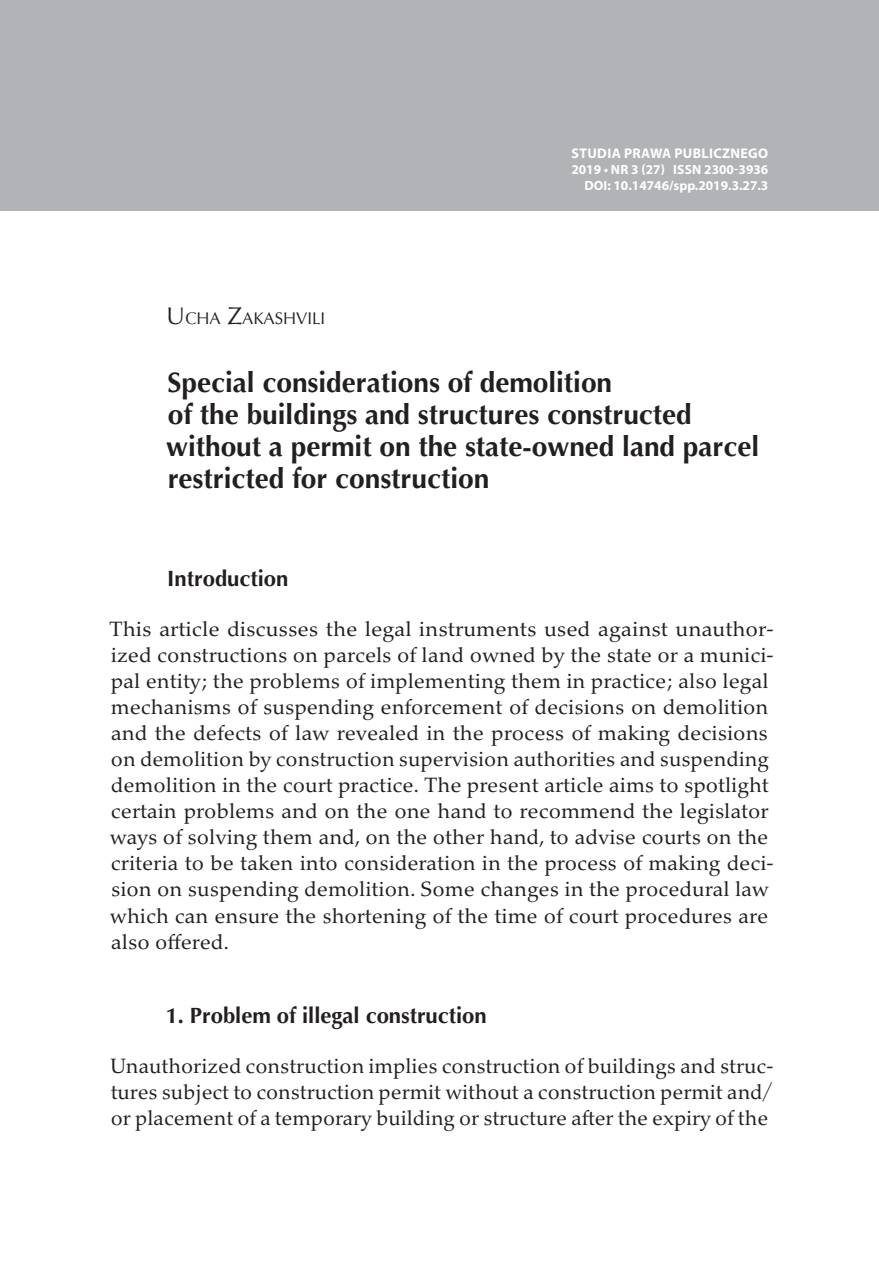
<style>
.page{position:relative;width:879px;height:1276px;background:#fff}
.page>*{position:absolute;margin:0;border:0;box-sizing:border-box;transform-origin:0 0}
.t1{font:700 28px/32px "Optima";color:#231f20}
.t2{font:700 22px "Optima";color:#231f20}
.t3{font:21px/26px "Palatino Nova Pro";color:#231f20}
.t4{font:16.8px "Optima";color:#231f20}
.t5{font:700 14px "Myriad Pro";letter-spacing:.025em;color:#fff}
.t6{font:700 13.4px/16px "Myriad Pro";color:#fff;text-align:right}
.s1{font-size:24px}
</style>
<div class="page">
<div style="left:0;top:0;width:879px;height:211px;background:#b2b3b7"></div>
<p class="t4" style="left:167px;top:308px;width:160px"><span class="s1">U</span>CHA <span class="s1">Z</span>AKASHVILI</p>
<p class="t5" style="left:571px;top:144px;width:198px">STUDIA PRAWA PUBLICZNEGO</p>
<p class="t6" style="left:571px;top:161px;width:198px">2019 • NR 3 (27) ISSN 2300-3936<br>DOI: 10.14746/spp.2019.3.27.3</p>
<h1 class="t1" style="left:166px;top:367px;width:594px">Special considerations of demolition<br>of the buildings and structures constructed without a permit on the state-owned land parcel restricted for construction</h1>
<p class="t2" style="left:167px;top:565px;width:123px">Introduction</p>
<p class="t3" style="left:109px;top:617px;width:666px">This article discusses the legal instruments used against unauthor&shy;ized constructions on parcels of land owned by the state or a munici&shy;pal entity; the problems of implementing them in practice; also legal mechanisms of suspending enforcement of decisions on demolition and the defects of law revealed in the process of making decisions on demolition by construction supervision authorities and suspending demolition in the court practice. The present article aims to spotlight certain problems and on the one hand to recommend the legislator ways of solving them and, on the other hand, to advise courts on the criteria to be taken into consideration in the process of making deci&shy;sion on suspending demolition. Some changes in the procedural law which can ensure the shortening of the time of court procedures are also offered.</p>
<p class="t2" style="left:166px;top:1001px;width:323px">1. Problem of illegal construction</p>
<p class="t3" style="left:110px;top:1053px;width:665px;text-align:justify">Unauthorized construction implies construction of buildings and struc&shy;tures subject to construction permit without a construction permit and/ or placement of a temporary building or structure after the expiry of the</p>
</div>
